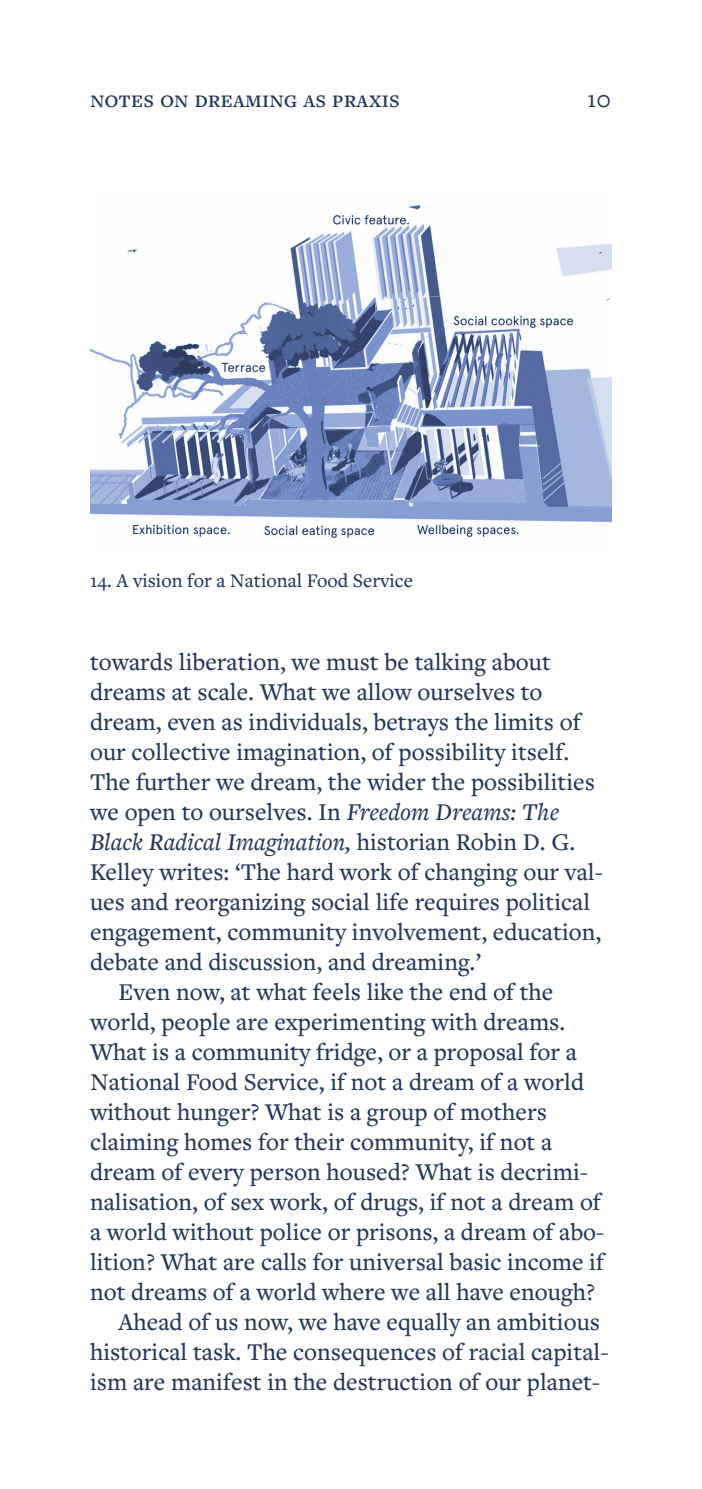
<style>
.page{position:relative;width:702px;height:1489px;background:#fff}
.page>*{position:absolute;margin:0;border:0;box-sizing:border-box;transform-origin:0 0}
.t1{font:500 25px "Freight Text Pro";color:#26395b}
.t2{font:italic 500 25px "Freight Text Pro";color:#26395b}
.t3{font:500 20px "Freight Text Pro";color:#26395b}
.s1{font-style:italic}
.s2{font-style:normal}
</style>
<div class="page">
<img style="left:90px;top:205px;width:522px;height:334px">
<p class="t1" style="left:90px;top:83px;width:311px">notes on dreaming as praxis</p>
<p class="t1" style="left:587px;top:83px;width:25px">10</p>
<p class="t3" style="left:90px;top:567px;width:324px">14. A vision for a National Food Service</p>
<p class="t1" style="left:90px;top:645px;width:462px">towards liberation, we must be talking about</p>
<p class="t1" style="left:90px;top:675px;width:454px">dreams at scale. What we allow ourselves to</p>
<p class="t1" style="left:90px;top:705px;width:492px">dream, even as individuals, betrays the limits of</p>
<p class="t1" style="left:90px;top:735px;width:481px">our collective imagination, of possibility itself.</p>
<p class="t1" style="left:90px;top:765px;width:506px">The further we dream, the wider the possibilities</p>
<p class="t1" style="left:90px;top:795px;width:470px">we open to ourselves. In <span class="s1">Freedom Dreams: The</span></p>
<p class="t2" style="left:90px;top:825px;width:486px">Black Radical Imagination, <span class="s2">historian Robin D. G.</span></p>
<p class="t1" style="left:90px;top:855px;width:514px">Kelley writes: ‘The hard work of changing our val-</p>
<p class="t1" style="left:90px;top:885px;width:501px">ues and reorganizing social life requires political</p>
<p class="t1" style="left:90px;top:915px;width:512px">engagement, community involvement, education,</p>
<p class="t1" style="left:90px;top:945px;width:392px">debate and discussion, and dreaming.’</p>
<p class="t1" style="left:119px;top:975px;width:436px">Even now, at what feels like the end of the</p>
<p class="t1" style="left:90px;top:1005px;width:477px">world, people are experimenting with dreams.</p>
<p class="t1" style="left:90px;top:1035px;width:488px">What is a community fridge, or a proposal for a</p>
<p class="t1" style="left:90px;top:1065px;width:495px">National Food Service, if not a dream of a world</p>
<p class="t1" style="left:90px;top:1095px;width:458px">without hunger? What is a group of mothers</p>
<p class="t1" style="left:90px;top:1125px;width:464px">claiming homes for their community, if not a</p>
<p class="t1" style="left:90px;top:1155px;width:499px">dream of every person housed? What is decrimi-</p>
<p class="t1" style="left:90px;top:1185px;width:512px">nalisation, of sex work, of drugs, if not a dream of</p>
<p class="t1" style="left:90px;top:1215px;width:516px">a world without police or prisons, a dream of abo-</p>
<p class="t1" style="left:90px;top:1245px;width:515px">lition? What are calls for universal basic income if</p>
<p class="t1" style="left:90px;top:1275px;width:506px">not dreams of a world where we all have enough?</p>
<p class="t1" style="left:119px;top:1305px;width:483px">Ahead of us now, we have equally an ambitious</p>
<p class="t1" style="left:90px;top:1335px;width:520px">historical task. The consequences of racial capital-</p>
<p class="t1" style="left:90px;top:1365px;width:511px">ism are manifest in the destruction of our planet-</p>
</div>
